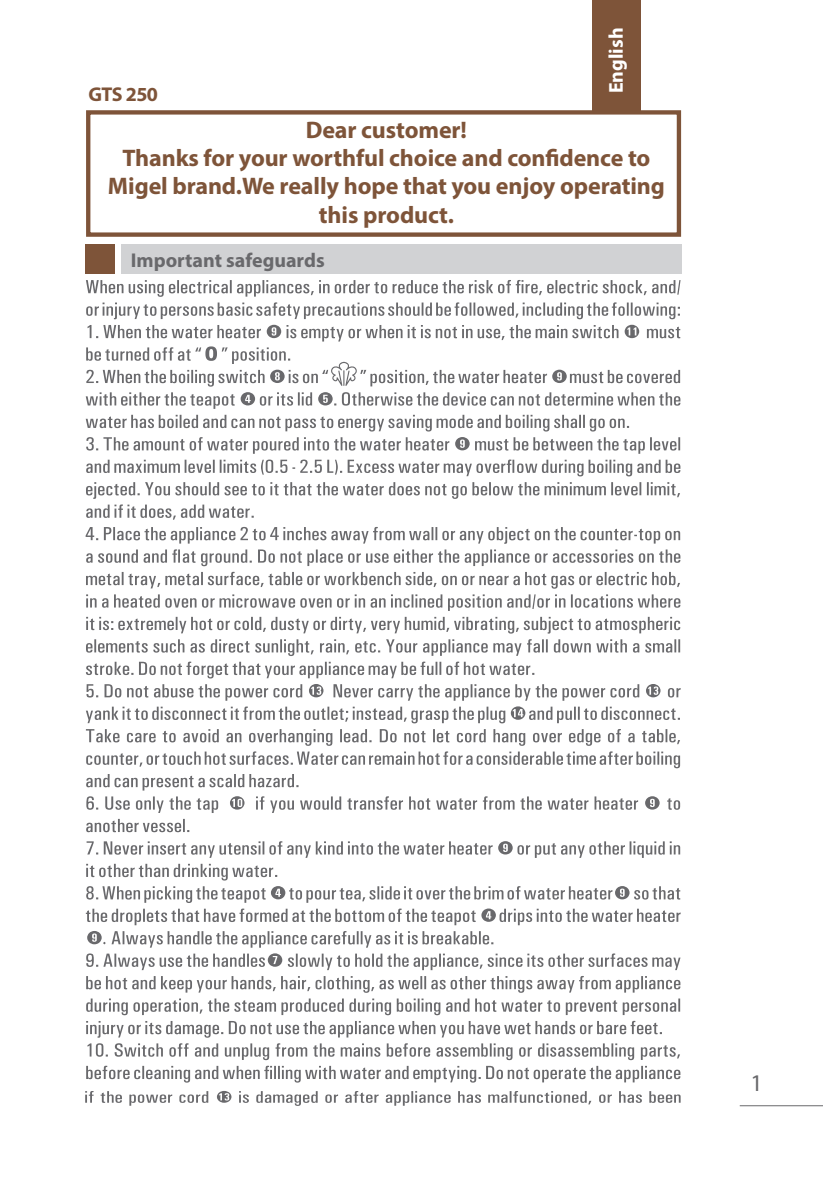
<style>
.page{position:relative;width:823px;height:1191px;background:#fff}
.page>*{position:absolute;margin:0;border:0;box-sizing:border-box;transform-origin:0 0}
.FA_body{font:700 24px/28px "Myriad Pro";letter-spacing:-.005em;color:#7e5439;text-align:center}
.FA_body-2{font:24px "Myriad Pro";color:#69696c}
.t1{font:700 20px "Myriad Pro";color:#69696c}
.FA_body-3{font:700 20px "Myriad Pro";color:#fff}
.FA_body-4{font:700 20px "Myriad Pro";letter-spacing:-.025em;color:#7e5439}
</style>
<div class="page">
<svg style="left:86px;top:1043px;width:594px;height:39px"></svg>
<svg style="left:86px;top:998px;width:593px;height:39px"></svg>
<svg style="left:86px;top:976px;width:594px;height:16px"></svg>
<svg style="left:86px;top:953px;width:594px;height:17px"></svg>
<svg style="left:87px;top:931px;width:406px;height:16px"></svg>
<svg style="left:86px;top:886px;width:594px;height:39px"></svg>
<svg style="left:86px;top:841px;width:593px;height:39px"></svg>
<svg style="left:86px;top:819px;width:103px;height:13px"></svg>
<svg style="left:86px;top:796px;width:593px;height:17px"></svg>
<svg style="left:86px;top:774px;width:212px;height:16px"></svg>
<svg style="left:86px;top:729px;width:593px;height:39px"></svg>
<svg style="left:86px;top:684px;width:594px;height:39px"></svg>
<svg style="left:86px;top:639px;width:593px;height:39px"></svg>
<svg style="left:86px;top:617px;width:594px;height:16px"></svg>
<svg style="left:86px;top:594px;width:594px;height:17px"></svg>
<svg style="left:86px;top:572px;width:593px;height:16px"></svg>
<svg style="left:86px;top:527px;width:594px;height:39px"></svg>
<svg style="left:86px;top:482px;width:593px;height:38px"></svg>
<svg style="left:86px;top:437px;width:594px;height:39px"></svg>
<svg style="left:86px;top:415px;width:542px;height:16px"></svg>
<svg style="left:86px;top:280px;width:594px;height:39px"></svg>
<svg style="left:86px;top:325px;width:594px;height:84px"></svg>
<div style="left:592px;top:0;width:48px;height:112px;background:#7e5439"></div>
<div style="left:86px;top:110px;width:594px;height:127px;border:4px solid #7e5439"></div>
<div style="left:121px;top:244px;width:560px;height:30px;background:#d1d2d4"></div>
<div style="left:85px;top:244px;width:30px;height:30px;background:#7e5439"></div>
<svg style="left:85px;top:1091px;width:595px;height:15px"></svg>
<hr style="left:739px;top:1105px;width:83px;height:1px;background:#69696c">
<p class="FA_body-4" style="left:88px;top:81px;width:71px">GTS 250</p>
<p class="FA_body-3" style="left:602px;top:93px;width:67px;rotate:-90deg">English</p>
<p class="FA_body" style="left:305px;top:116px;width:163px">Dear customer!</p>
<p class="FA_body" style="left:108px;top:144px;width:558px">Thanks for your worthful choice and confidence to<br>Migel brand.We really hope that you enjoy operating this product.</p>
<p class="t1" style="left:131px;top:248px;width:195px">Important safeguards</p>
<p class="FA_body-2" style="left:750px;top:1068px;width:14px">1</p>
</div>
